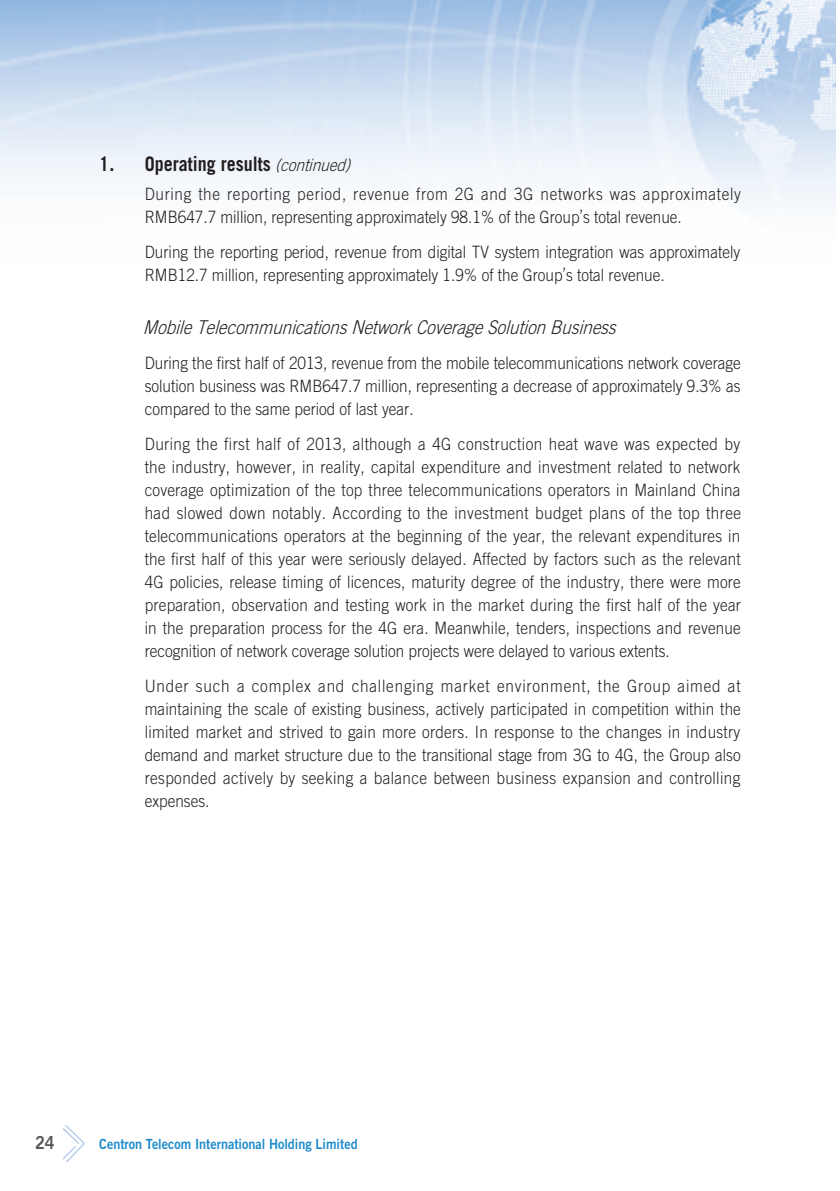
<style>
.page{position:relative;width:840px;height:1191px;background:#fff}
.page>*{position:absolute;margin:0;border:0;box-sizing:border-box;transform-origin:0 0}
._4__副標題{font:700 20px "Trade Gothic LT Std";color:#231f20;scale:.9 1}
._5__副副標題{font:italic 300 19px "Trade Gothic LT Std";color:#231f20;scale:.9 1}
.t1{font:18px "Trade Gothic LT Std Bd 2";color:#57585a;scale:.9 1}
._1__內文{font:300 17px/23px "Trade Gothic LT Std";color:#231f20;text-align:justify;scale:.9 1}
._1__內文-2{font:300 17px/23px "Trade Gothic LT Std";letter-spacing:.045em;color:#231f20;scale:.9 1}
.t2{font:14px "Trade Gothic LT Std Bd 2";color:#1c8acb;scale:.9 1}
.s1{font-weight:300;font-style:italic;font-size:17px}
</style>
<div class="page">
<img style="left:0;top:0;width:835px;height:208px">
<svg style="left:62px;top:1125px;width:23px;height:37px"></svg>
<p class="_4__副標題" style="left:99px;top:152px;width:286px">1. Operating results <span class="s1">(continued)</span></p>
<p class="_1__內文-2" style="left:145px;top:182px;width:663px">During the reporting period, revenue from 2G and 3G networks was approximately<br>RMB647.7 million, representing approximately 98.1% of the Group’s total revenue.</p>
<p class="_1__內文" style="left:145px;top:240px;width:662px">During the reporting period, revenue from digital TV system integration was approximately<br>RMB12.7 million, representing approximately 1.9% of the Group’s total revenue.</p>
<p class="_5__副副標題" style="left:143px;top:316px;width:533px">Mobile Telecommunications Network Coverage Solution Business</p>
<p class="_1__內文" style="left:145px;top:351px;width:663px">During the first half of 2013, revenue from the mobile telecommunications network coverage solution business was RMB647.7 million, representing a decrease of approximately 9.3% as compared to the same period of last year.</p>
<p class="_1__內文" style="left:145px;top:432px;width:663px">During the first half of 2013, although a 4G construction heat wave was expected by the industry, however, in reality, capital expenditure and investment related to network coverage optimization of the top three telecommunications operators in Mainland China had slowed down notably. According to the investment budget plans of the top three telecommunications operators at the beginning of the year, the relevant expenditures in the first half of this year were seriously delayed. Affected by factors such as the relevant 4G policies, release timing of licences, maturity degree of the industry, there were more preparation, observation and testing work in the market during the first half of the year in the preparation process for the 4G era. Meanwhile, tenders, inspections and revenue recognition of network coverage solution projects were delayed to various extents.</p>
<p class="_1__內文" style="left:145px;top:674px;width:663px">Under such a complex and challenging market environment, the Group aimed at maintaining the scale of existing business, actively participated in competition within the limited market and strived to gain more orders. In response to the changes in industry demand and market structure due to the transitional stage from 3G to 4G, the Group also responded actively by seeking a balance between business expansion and controlling expenses.</p>
<p class="t1" style="left:35px;top:1131px;width:23px">24</p>
<p class="t2" style="left:99px;top:1135px;width:288px">Centron Telecom International Holding Limited</p>
</div>
